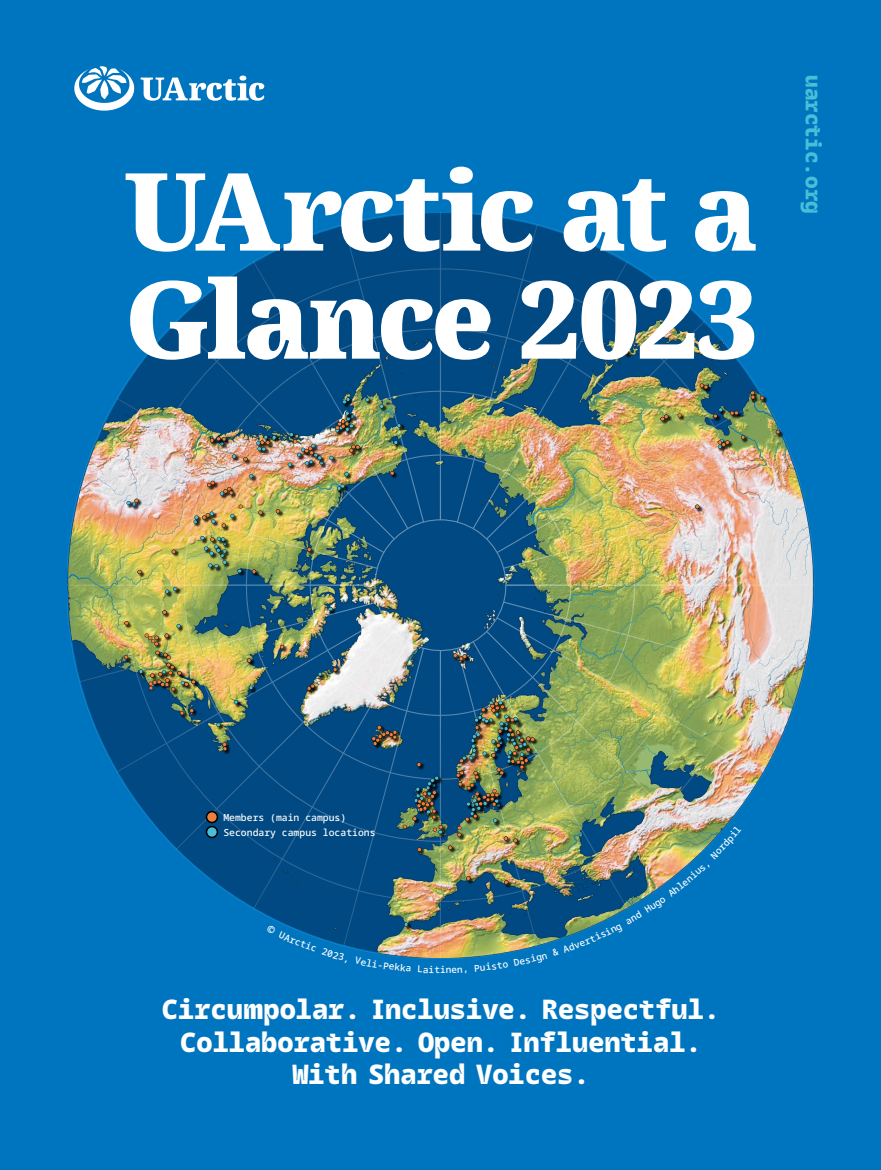
<style>
.page{position:relative;width:881px;height:1170px;background:#fff}
.page>*{position:absolute;margin:0;border:0;box-sizing:border-box;transform-origin:0 0}
.t1{font:900 108px/108px "U Arcticserif";letter-spacing:-.04em;color:#fff}
.t2{font:900 27px/32.4px "Uarctic Mono";color:#fff;text-align:center}
.t3{font:900 21px "Uarctic Mono";color:#49bed8}
.t4{font:500 9.75px/15px "Noto Sans Mono";color:#fff}
.t5{font:500 9.45px "Noto Sans Mono";color:#fff}
</style>
<div class="page">
<div style="left:0;top:0;width:880px;height:1169px;background:#0075bf"></div>
<svg style="left:74px;top:66px;width:60px;height:45px"></svg>
<svg style="left:140px;top:76px;width:124px;height:25px"></svg>
<img style="left:67px;top:212px;width:747px;height:747px">
<h1 class="t1" style="left:124px;top:159px;width:635px">UArctic at a<br>Glance 2023</h1>
<p class="t3" style="left:831px;top:75px;width:140px;rotate:90deg">uarctic.org</p>
<p class="t4" style="left:223px;top:809px;width:154px">Members (main campus)<br>Secondary campus locations</p>
<p class="t5" style="left:434px;top:961px;width:13px">ti</p>
<p class="t2" style="left:162px;top:991px;width:559px">Circumpolar. Inclusive. Respectful.<br>Collaborative. Open. Influential.<br>With Shared Voices.</p>
</div>
